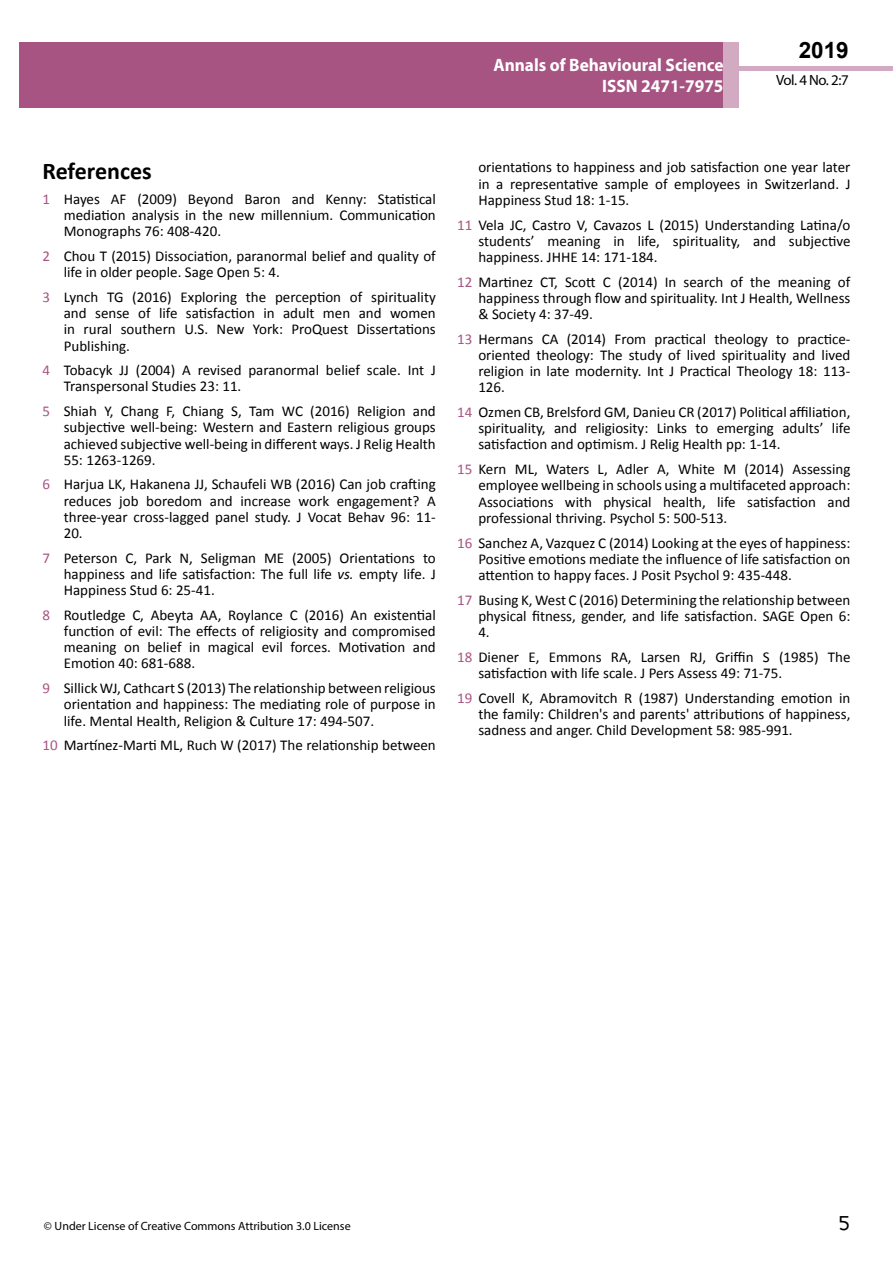
<style>
.page{position:relative;width:893px;height:1263px;background:#fff}
.page>*{position:absolute;margin:0;border:0;box-sizing:border-box;transform-origin:0 0}
.t1{font:25.5px "Tunga";color:#000}
.t2{font:700 24px "Calibri";color:#000}
.t3{font:700 22.5px "Arial";color:#000}
.t4{font:700 18px/21.6px "Myriad Pro";color:#fff;text-align:right;scale:.96 1}
.t5{font:15px/16.2px "Calibri";color:#000;text-align:justify}
.t6{font:14.85px "Myriad Pro";color:#000}
.t7{font:12px "Myriad Pro";color:#000}
.s1{color:#a75483}
.s2{font-style:italic}
</style>
<div class="page">
<div style="left:722px;top:66px;width:171px;height:5px;background:#d2aac1"></div>
<div style="left:19px;top:42px;width:706px;height:66px;background:#a75483"></div>
<div style="left:723px;top:42px;width:16px;height:66px;background:#d2aac1"></div>
<p class="t4" style="left:493px;top:53px;width:241px">Annals of Behavioural Science<br>ISSN 2471-7975</p>
<h3 class="t3" style="left:799px;top:35px;width:52px">2019</h3>
<p class="t6" style="left:776px;top:71px;width:74px">Vol. 4 No. 2:7</p>
<h2 class="t2" style="left:43px;top:156px;width:111px">References</h2>
<p class="t5" style="left:64px;top:191px;width:374px;text-indent:-21px"><span class="s1">1</span> Hayes AF (2009) Beyond Baron and Kenny: Statistical mediation analysis in the new millennium. Communication Monographs 76: 408-420.</p>
<p class="t5" style="left:64px;top:248px;width:374px;text-indent:-21px"><span class="s1">2</span> Chou T (2015) Dissociation, paranormal belief and quality of life in older people. Sage Open 5: 4.</p>
<p class="t5" style="left:64px;top:289px;width:374px;text-indent:-21px"><span class="s1">3</span> Lynch TG (2016) Exploring the perception of spirituality and sense of life satisfaction in adult men and women in rural southern U.S. New York: ProQuest Dissertations Publishing.</p>
<p class="t5" style="left:64px;top:362px;width:374px;text-indent:-21px"><span class="s1">4</span> Tobacyk JJ (2004) A revised paranormal belief scale. Int J<br>Transpersonal Studies 23: 11.</p>
<p class="t5" style="left:64px;top:403px;width:374px;text-indent:-21px"><span class="s1">5</span> Shiah Y, Chang F, Chiang S, Tam WC (2016) Religion and subjective well-being: Western and Eastern religious groups achieved subjective well-being in different ways. J Relig Health 55: 1263-1269.</p>
<p class="t5" style="left:64px;top:476px;width:374px;text-indent:-21px"><span class="s1">6</span> Harjua LK, Hakanena JJ, Schaufeli WB (2016) Can job crafting reduces job boredom and increase work engagement? A three-year cross-lagged panel study. J Vocat Behav 96: 11- 20.</p>
<p class="t5" style="left:64px;top:550px;width:374px;text-indent:-21px"><span class="s1">7</span> Peterson C, Park N, Seligman ME (2005) Orientations to happiness and life satisfaction: The full life <span class="s2">vs.</span> empty life. J Happiness Stud 6: 25-41.</p>
<p class="t5" style="left:64px;top:607px;width:374px;text-indent:-21px"><span class="s1">8</span> Routledge C, Abeyta AA, Roylance C (2016) An existential function of evil: The effects of religiosity and compromised meaning on belief in magical evil forces. Motivation and Emotion 40: 681-688.</p>
<p class="t5" style="left:64px;top:680px;width:374px;text-indent:-21px"><span class="s1">9</span> Sillick WJ, Cathcart S (2013) The relationship between religious orientation and happiness: The mediating role of purpose in life. Mental Health, Religion &amp; Culture 17: 494-507.</p>
<p class="t5" style="left:43px;top:737px;width:395px"><span class="s1">10</span> Martínez-Marti ML, Ruch W (2017) The relationship between</p>
<p class="t5" style="left:478px;top:159px;width:374px">orientations to happiness and job satisfaction one year later in a representative sample of employees in Switzerland. J Happiness Stud 18: 1-15.</p>
<p class="t5" style="left:478px;top:216px;width:374px;text-indent:-21px"><span class="s1">11</span> Vela JC, Castro V, Cavazos L (2015) Understanding Latina/o students’ meaning in life, spirituality, and subjective happiness. JHHE 14: 171-184.</p>
<p class="t5" style="left:478px;top:274px;width:374px;text-indent:-21px"><span class="s1">12</span> Martinez CT, Scott C (2014) In search of the meaning of happiness through flow and spirituality. Int J Health, Wellness &amp; Society 4: 37-49.</p>
<p class="t5" style="left:478px;top:331px;width:374px;text-indent:-21px"><span class="s1">13</span> Hermans CA (2014) From practical theology to practice&shy;oriented theology: The study of lived spirituality and lived religion in late modernity. Int J Practical Theology 18: 113- 126.</p>
<p class="t5" style="left:478px;top:404px;width:374px;text-indent:-21px"><span class="s1">14</span> Ozmen CB, Brelsford GM, Danieu CR (2017) Political affiliation, spirituality, and religiosity: Links to emerging adults’ life satisfaction and optimism. J Relig Health pp: 1-14.</p>
<p class="t5" style="left:478px;top:461px;width:374px;text-indent:-21px"><span class="s1">15</span> Kern ML, Waters L, Adler A, White M (2014) Assessing employee wellbeing in schools using a multifaceted approach:<br>Associations with physical health, life satisfaction and professional thriving. Psychol 5: 500-513.</p>
<p class="t5" style="left:478px;top:534px;width:374px;text-indent:-21px"><span class="s1">16</span> Sanchez A, Vazquez C (2014) Looking at the eyes of happiness:<br>Positive emotions mediate the influence of life satisfaction on attention to happy faces. J Posit Psychol 9: 435-448.</p>
<p class="t5" style="left:478px;top:592px;width:374px;text-indent:-21px"><span class="s1">17</span> Busing K, West C (2016) Determining the relationship between physical fitness, gender, and life satisfaction. SAGE Open 6:<br>4.</p>
<p class="t5" style="left:478px;top:649px;width:374px;text-indent:-21px"><span class="s1">18</span> Diener E, Emmons RA, Larsen RJ, Griffin S (1985) The satisfaction with life scale. J Pers Assess 49: 71-75.</p>
<p class="t5" style="left:478px;top:690px;width:374px;text-indent:-21px"><span class="s1">19</span> Covell K, Abramovitch R (1987) Understanding emotion in the family: Children's and parents' attributions of happiness, sadness and anger. Child Development 58: 985-991.</p>
<p class="t7" style="left:44px;top:1218px;width:308px">© Under License of Creative Commons Attribution 3.0 License</p>
<h1 class="t1" style="left:839px;top:1206px;width:13px">5</h1>
</div>
